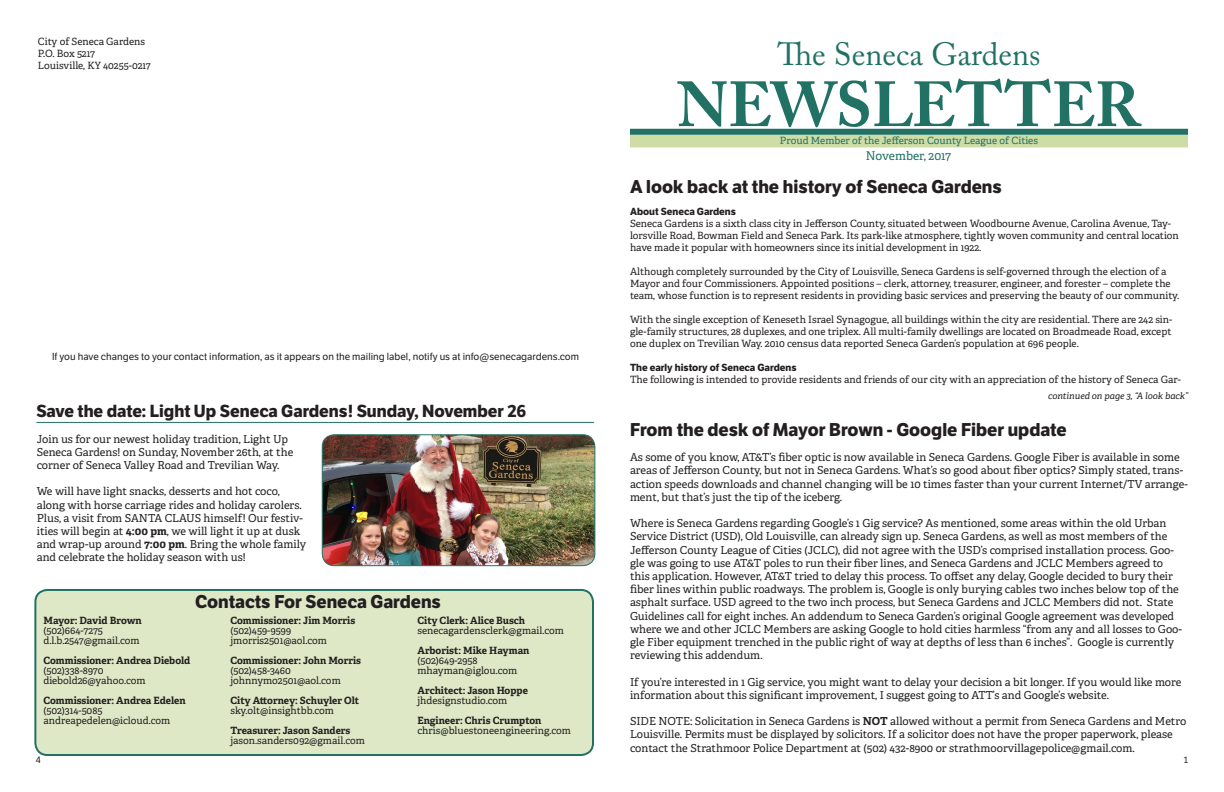
<style>
.page{position:relative;width:1224px;height:792px;background:#fff}
.page>*{position:absolute;margin:0;border:0;box-sizing:border-box;transform-origin:0 0}
.t1{font:700 63px "Adobe Caslon Pro";color:#217265}
.t2{font:32px "Adobe Caslon Pro";color:#217265}
.t3{font:700 18px "LFT Etica";color:#231f20}
.t4{font:700 17px "LFT Etica";color:#231f20}
.t5{font:12px "Adelle PE";letter-spacing:-.005em;color:#217265}
.t6{font:11px/13.2px "Adelle PE";color:#231f20}
.t7{font:10px/12px "Adelle PE";color:#231f20}
.t8{font:700 10px "Adelle PE";letter-spacing:-.005em;color:#231f20}
.t9{font:10px "LFT Etica";color:#231f20}
.t10{font:700 10px "LFT Etica";color:#231f20}
.t11{font:10px "Adelle PE";color:#217265}
.t12{font:10px "Adelle PE";letter-spacing:-.02em;color:#231f20}
.t13{font:italic 9px "Adelle PE";color:#231f20}
.t14{font:9px "LFT Etica";color:#231f20}
.s1{font-weight:700}
</style>
<div class="page">
<div style="left:630px;top:134px;width:558px;height:14px;background:#cedca6"></div>
<div style="left:630px;top:129px;width:558px;height:6px;background:#217265"></div>
<hr style="left:36px;top:422px;width:558px;height:1px;background:#217265">
<div style="left:35px;top:590px;width:558px;height:165px;background:#dee8c7;border-radius:12px"></div>
<div style="left:34px;top:589px;width:560px;height:167px;border:2px solid #217265;border-radius:12px"></div>
<img style="left:322px;top:435px;width:273px;height:131px">
<div style="left:322px;top:434px;width:273px;height:132px;border:1px solid #217265;border-radius:12px"></div>
<p class="t7" style="left:38px;top:35px;width:109px">City of Seneca Gardens</p>
<p class="t7" style="left:38px;top:47px;width:59px">P.O. Box 5217</p>
<p class="t7" style="left:38px;top:59px;width:114px">Louisville, KY 40255-0217</p>
<p class="t9" style="left:52px;top:350px;width:529px">If you have changes to your contact information, as it appears on the mailing label, notify us at info@senecagardens.com</p>
<p class="t4" style="left:36px;top:401px;width:491px">Save the date: Light Up Seneca Gardens! Sunday, November 26</p>
<p class="t6" style="left:37px;top:432px;width:258px">Join us for our newest holiday tradition, Light Up<br>Seneca Gardens! on Sunday, November 26th, at the corner of Seneca Valley Road and Trevilian Way.</p>
<p class="t6" style="left:37px;top:484px;width:271px">We will have light snacks, desserts and hot coco, along with horse carriage rides and holiday carolers.<br>Plus, a visit from SANTA CLAUS himself! Our festiv&shy;ities will begin at <span class="s1">4:00 pm</span>, we will light it up at dusk and wrap-up around <span class="s1">7:00 pm</span>. Bring the whole family and celebrate the holiday season with us!</p>
<p class="t3" style="left:195px;top:591px;width:247px">Contacts For Seneca Gardens</p>
<p class="t8" style="left:43px;top:613px;width:100px">Mayor: David Brown</p>
<p class="t7" style="left:43px;top:624px;width:61px">(502)664-7275</p>
<p class="t7" style="left:43px;top:634px;width:98px">d.l.b.2547@gmail.com</p>
<p class="t8" style="left:43px;top:653px;width:148px">Commissioner: Andrea Diebold</p>
<p class="t7" style="left:43px;top:664px;width:62px">(502)338-8970</p>
<p class="t7" style="left:43px;top:674px;width:104px">diebold26@yahoo.com</p>
<p class="t8" style="left:43px;top:693px;width:144px">Commissioner: Andrea Edelen</p>
<p class="t7" style="left:43px;top:704px;width:61px">(502)314-5085</p>
<p class="t7" style="left:43px;top:714px;width:128px">andreapedelen@icloud.com</p>
<p class="t8" style="left:230px;top:613px;width:126px">Commissioner: Jim Morris</p>
<p class="t12" style="left:230px;top:623px;width:62px">(502)459-9599</p>
<p class="t7" style="left:230px;top:634px;width:98px">jmorris2501@aol.com</p>
<p class="t8" style="left:230px;top:653px;width:132px">Commissioner: John Morris</p>
<p class="t7" style="left:230px;top:664px;width:62px">(502)458-3460</p>
<p class="t7" style="left:230px;top:674px;width:112px">johnnymo2501@aol.com</p>
<p class="t8" style="left:230px;top:693px;width:130px">City Attorney: Schuyler Olt</p>
<p class="t7" style="left:230px;top:704px;width:105px">sky.olt@insightbb.com</p>
<p class="t8" style="left:230px;top:723px;width:121px">Treasurer: Jason Sanders</p>
<p class="t7" style="left:230px;top:734px;width:136px">jason.sanders092@gmail.com</p>
<p class="t8" style="left:417px;top:613px;width:109px">City Clerk: Alice Busch</p>
<p class="t7" style="left:417px;top:624px;width:148px">senecagardensclerk@gmail.com</p>
<p class="t8" style="left:417px;top:643px;width:114px">Arborist: Mike Hayman</p>
<p class="t7" style="left:417px;top:654px;width:62px">(502)649-2958</p>
<p class="t7" style="left:417px;top:664px;width:102px">mhayman@iglou.com</p>
<p class="t8" style="left:417px;top:683px;width:112px">Architect: Jason Hoppe</p>
<p class="t7" style="left:417px;top:694px;width:91px">jhdesignstudio.com</p>
<p class="t8" style="left:417px;top:713px;width:126px">Engineer: Chris Crumpton</p>
<p class="t7" style="left:417px;top:724px;width:155px">chris@bluestoneengineering.com</p>
<p class="t2" style="left:777px;top:35px;width:265px">The Seneca Gardens</p>
<p class="t1" style="left:677px;top:67px;width:465px">NEWSLETTER</p>
<p class="t11" style="left:780px;top:133px;width:260px">Proud Member of the Jefferson County League of Cities</p>
<p class="t5" style="left:866px;top:147px;width:87px">November, 2017</p>
<p class="t3" style="left:630px;top:176px;width:373px">A look back at the history of Seneca Gardens</p>
<p class="t10" style="left:630px;top:205px;width:107px">About Seneca Gardens</p>
<p class="t7" style="left:630px;top:217px;width:550px">Seneca Gardens is a sixth class city in Jefferson County, situated between Woodbourne Avenue, Carolina Avenue, Tay&shy;lorsville Road, Bowman Field and Seneca Park. Its park-like atmosphere, tightly woven community and central location have made it popular with homeowners since its initial development in 1922.</p>
<p class="t7" style="left:630px;top:265px;width:551px">Although completely surrounded by the City of Louisville, Seneca Gardens is self-governed through the election of a<br>Mayor and four Commissioners. Appointed positions – clerk, attorney, treasurer, engineer, and forester – complete the team, whose function is to represent residents in providing basic services and preserving the beauty of our community.</p>
<p class="t7" style="left:630px;top:313px;width:544px;text-align:justify">With the single exception of Keneseth Israel Synagogue, all buildings within the city are residential. There are 242 sin&shy;gle-family structures, 28 duplexes, and one triplex. All multi-family dwellings are located on Broadmeade Road, except one duplex on Trevilian Way. 2010 census data reported Seneca Garden’s population at 696 people.</p>
<p class="t10" style="left:630px;top:361px;width:168px">The early history of Seneca Gardens</p>
<p class="t7" style="left:630px;top:373px;width:553px">The following is intended to provide residents and friends of our city with an appreciation of the history of Seneca Gar-</p>
<p class="t3" style="left:630px;top:418px;width:438px">From the desk of Mayor Brown - Google Fiber update</p>
<p class="t6" style="left:630px;top:450px;width:560px">As some of you know, AT&amp;T’s fiber optic is now available in Seneca Gardens. Google Fiber is available in some areas of Jefferson County, but not in Seneca Gardens. What’s so good about fiber optics? Simply stated, trans&shy;action speeds downloads and channel changing will be 10 times faster than your current Internet/TV arrange&shy;ment, but that’s just the tip of the iceberg.</p>
<p class="t6" style="left:630px;top:516px;width:553px">Where is Seneca Gardens regarding Google’s 1 Gig service? As mentioned, some areas within the old Urban Service District (USD), Old Louisville, can already sign up. Seneca Gardens, as well as most members of the Jefferson County League of Cities (JCLC), did not agree with the USD’s comprised installation process. Goo&shy;gle was going to use AT&amp;T poles to run their fiber lines, and Seneca Gardens and JCLC Members agreed to this application. However, AT&amp;T tried to delay this process. To offset any delay, Google decided to bury their fiber lines within public roadways. The problem is, Google is only burying cables two inches below top of the asphalt surface. USD agreed to the two inch process, but Seneca Gardens and JCLC Members did not. State Guidelines call for eight inches. An addendum to Seneca Garden’s original Google agreement was developed where we and other JCLC Members are asking Google to hold cities harmless “from any and all losses to Goo&shy;gle Fiber equipment trenched in the public right of way at depths of less than 6 inches”. Google is currently reviewing this addendum.</p>
<p class="t6" style="left:630px;top:675px;width:553px">If you’re interested in 1 Gig service, you might want to delay your decision a bit longer. If you would like more information about this significant improvement, I suggest going to ATT’s and Google’s website.</p>
<p class="t6" style="left:630px;top:714px;width:558px">SIDE NOTE: Solicitation in Seneca Gardens is <span class="s1">NOT</span> allowed without a permit from Seneca Gardens and Metro<br>Louisville. Permits must be displayed by solicitors. If a solicitor does not have the proper paperwork, please contact the Strathmoor Police Department at (502) 432-8900 or strathmoorvillagepolice@gmail.com.</p>
<p class="t13" style="left:1048px;top:389px;width:142px">continued on page 3, “A look back”</p>
<p class="t14" style="left:36px;top:754px;width:6px">4</p>
<p class="t14" style="left:1184px;top:754px;width:6px">1</p>
</div>
